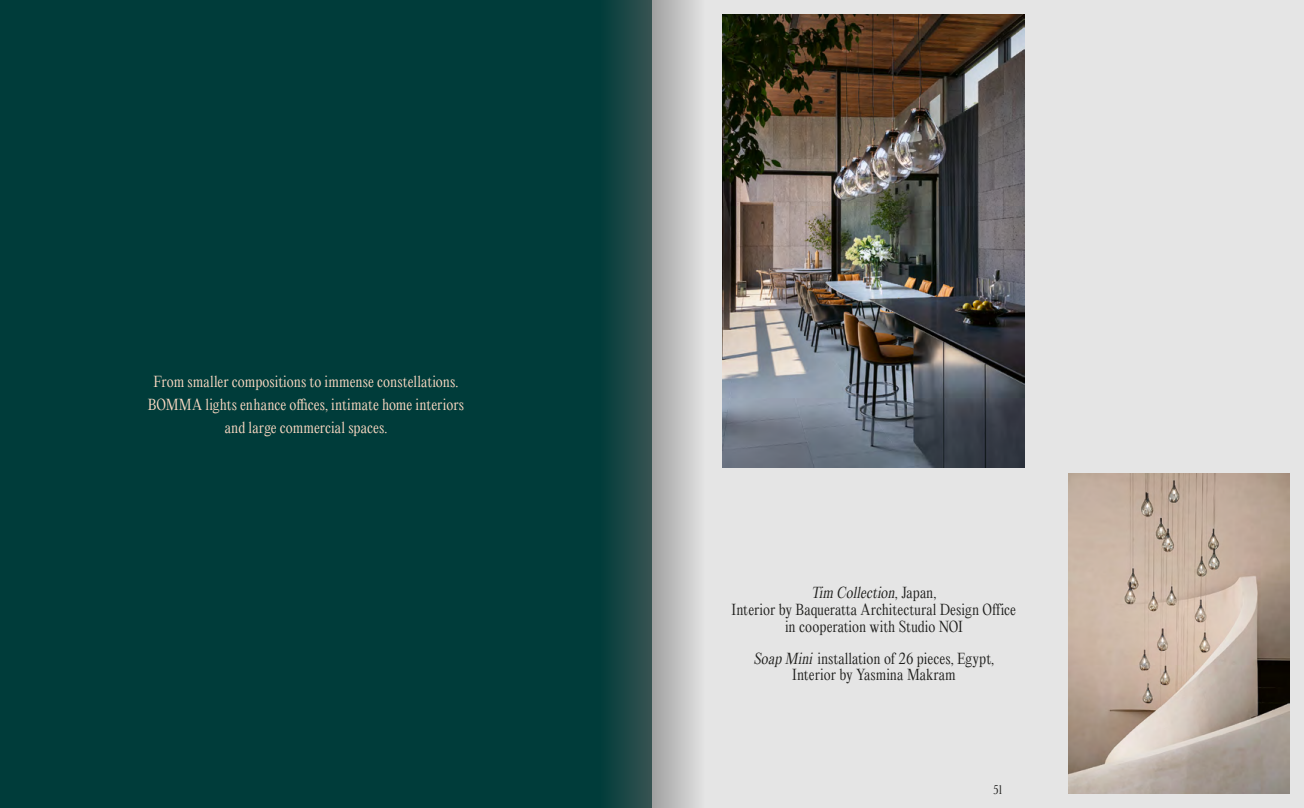
<style>
.page{position:relative;width:1304px;height:808px;background:#fff}
.page>*{position:absolute;margin:0;border:0;box-sizing:border-box;transform-origin:0 0}
.t1{font:300 14px/16.8px "Editorial New";color:#1d1d1b;text-align:center}
.t2{font:300 14px/23px "Editorial New";letter-spacing:.01em;color:#ffdcc5;text-align:center}
.t3{font:300 11px "Editorial New";color:#1d1d1b}
.s1{font-style:italic}
</style>
<div class="page">
<div style="left:0;top:0;width:652px;height:808px;background:#003c3a"></div>
<div style="left:652px;top:0;width:652px;height:808px;background:#e5e5e5"></div>
<img style="left:723px;top:14px;width:302px;height:453px">
<img style="left:1069px;top:473px;width:221px;height:321px">
<div style="left:652px;top:0;width:58px;height:808px;background:linear-gradient(to right,#a0a0a0,#e8e8e8)"></div>
<div style="left:594px;top:0;width:58px;height:808px;background:linear-gradient(to right,#003a38,#365352)"></div>
<p class="t2" style="left:148px;top:370px;width:318px">From smaller compositions to immense constellations.<br>BOMMA lights enhance offices, intimate home interiors and large commercial spaces.</p>
<p class="t1" style="left:732px;top:584px;width:286px"><span class="s1">Tim Collection</span>, J a p a n ,<br>Interior by Baqueratta Architectural Design Office in cooperation with Studio NOI</p>
<p class="t1" style="left:753px;top:649px;width:242px"><span class="s1">Soap Mini</span> installation of 26 pieces, Egypt,<br>Interior by Yasmina Makram</p>
<p class="t3" style="left:994px;top:782px;width:10px">51</p>
</div>
